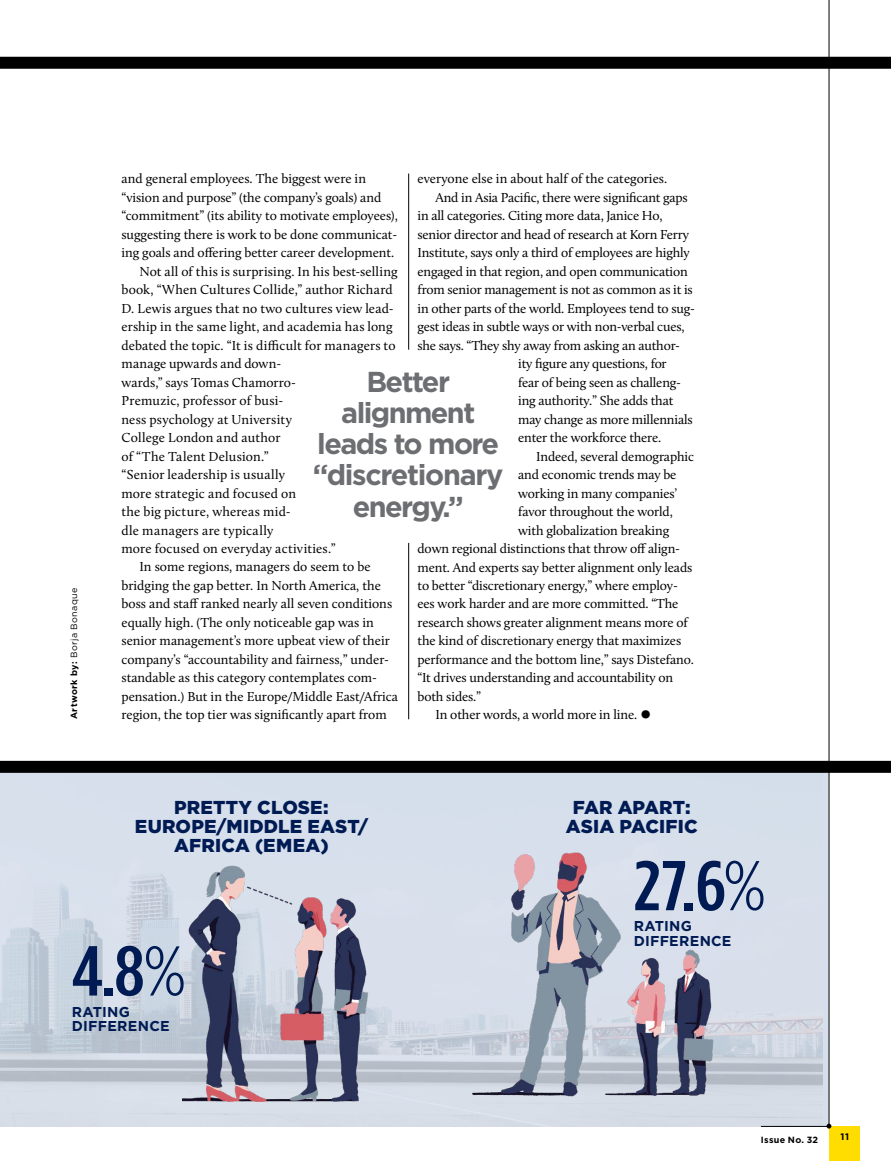
<style>
.page{position:relative;width:891px;height:1161px;background:#fff}
.page>*{position:absolute;margin:0;border:0;box-sizing:border-box;transform-origin:0 0}
.t1{font:500 70.35px "Gotham Condensed";color:#001b53;scale:1.2 1}
.t2{font:30px "Calluna";color:#000}
.t3{font:700 28.8px/31.2px "Gotham";letter-spacing:-.055em;color:#6d6e71;text-align:center}
.t4{font:900 18.75px/18.8px "Gotham";letter-spacing:.01em;color:#001b53;text-align:center}
.t5{font:700 14.25px/14.7px "Gotham";letter-spacing:.015em;color:#001b53}
.t6{font:13.5px "Calluna";letter-spacing:-.005em;color:#000}
.t7{font:13.5px "Calluna";letter-spacing:.015em;color:#000}
.t8{font:13.5px "Calluna";letter-spacing:.02em;color:#000}
.t9{font:13.5px "Calluna";letter-spacing:.025em;color:#000}
.t10{font:700 9.45px "Gotham";color:#000}
.t11{font:9px "Gotham";letter-spacing:.05em;color:#000}
.t12{font:700 9px "Gotham";letter-spacing:.03em;color:#000}
.s1{font-weight:700}
.s2{font-size:58.35px}
.s3{font-weight:300}
</style>
<div class="page">
<img style="left:0;top:773px;width:822px;height:354px">
<div style="left:0;top:57px;width:891px;height:12px;background:#000"></div>
<div style="left:0;top:761px;width:891px;height:12px;background:#000"></div>
<div style="left:829px;top:1126px;width:31px;height:35px;background:#fd0"></div>
<hr style="left:829px;top:0;width:1px;height:1126px;background:#000">
<hr style="left:761px;top:1126px;width:68px;height:1px;background:#000">
<svg style="left:827px;top:1124px;width:4px;height:5px"></svg>
<hr style="left:408px;top:174px;width:1px;height:176px;background:#000">
<hr style="left:408px;top:543px;width:1px;height:176px;background:#000">
<img style="left:183px;top:845px;width:228px;height:278px">
<img style="left:453px;top:840px;width:342px;height:279px">
<p class="t11" style="left:69px;top:719px;width:133px;rotate:-90deg"><span class="s1">Artwork by:</span> Borja Bonaque</p>
<p class="t6" style="left:122px;top:171px;width:246px">and general employees. The biggest were in</p>
<p class="t6" style="left:122px;top:189px;width:261px">“vision and purpose” (the company’s goals) and</p>
<p class="t6" style="left:122px;top:208px;width:278px">“commitment” (its ability to motivate employees),</p>
<p class="t6" style="left:122px;top:226px;width:277px">suggesting there is work to be done communicat-</p>
<p class="t6" style="left:122px;top:245px;width:274px">ing goals and offering better career development.</p>
<p class="t7" style="left:139px;top:263px;width:260px">Not all of this is surprising. In his best-selling</p>
<p class="t6" style="left:122px;top:282px;width:273px">book, “When Cultures Collide,” author Richard</p>
<p class="t7" style="left:122px;top:300px;width:274px">D. Lewis argues that no two cultures view lead-</p>
<p class="t6" style="left:122px;top:319px;width:273px">ership in the same light, and academia has long</p>
<p class="t6" style="left:122px;top:337px;width:276px">debated the topic. “It is difficult for managers to</p>
<p class="t6" style="left:122px;top:355px;width:161px">manage upwards and down-</p>
<p class="t6" style="left:122px;top:374px;width:176px">wards,” says Tomas Chamorro-</p>
<p class="t6" style="left:122px;top:392px;width:164px">Premuzic, professor of busi-</p>
<p class="t6" style="left:122px;top:411px;width:172px">ness psychology at University</p>
<p class="t6" style="left:122px;top:429px;width:161px">College London and author</p>
<p class="t6" style="left:122px;top:448px;width:149px">of “The Talent Delusion.”</p>
<p class="t8" style="left:122px;top:466px;width:165px">“Senior leadership is usually</p>
<p class="t7" style="left:122px;top:485px;width:176px">more strategic and focused on</p>
<p class="t6" style="left:122px;top:503px;width:171px">the big picture, whereas mid-</p>
<p class="t9" style="left:122px;top:522px;width:153px">dle managers are typically</p>
<p class="t7" style="left:122px;top:540px;width:216px">more focused on everyday activities.”</p>
<p class="t6" style="left:139px;top:559px;width:233px">In some regions, managers do seem to be</p>
<p class="t6" style="left:122px;top:577px;width:261px">bridging the gap better. In North America, the</p>
<p class="t6" style="left:122px;top:596px;width:272px">boss and staff ranked nearly all seven conditions</p>
<p class="t6" style="left:122px;top:614px;width:254px">equally high. (The only noticeable gap was in</p>
<p class="t6" style="left:122px;top:633px;width:270px">senior management’s more upbeat view of their</p>
<p class="t6" style="left:122px;top:651px;width:269px">company’s “accountability and fairness,” under-</p>
<p class="t6" style="left:122px;top:670px;width:257px">standable as this category contemplates com-</p>
<p class="t6" style="left:122px;top:688px;width:278px">pensation.) But in the Europe/Middle East/Africa</p>
<p class="t6" style="left:122px;top:707px;width:267px">region, the top tier was significantly apart from</p>
<p class="t6" style="left:418px;top:171px;width:251px">everyone else in about half of the categories.</p>
<p class="t6" style="left:435px;top:189px;width:254px">And in Asia Pacific, there were significant gaps</p>
<p class="t6" style="left:418px;top:208px;width:246px">in all categories. Citing more data, Janice Ho,</p>
<p class="t6" style="left:418px;top:226px;width:273px">senior director and head of research at Korn Ferry</p>
<p class="t6" style="left:418px;top:245px;width:274px">Institute, says only a third of employees are highly</p>
<p class="t6" style="left:418px;top:263px;width:272px">engaged in that region, and open communication</p>
<p class="t6" style="left:418px;top:282px;width:277px">from senior management is not as common as it is</p>
<p class="t6" style="left:418px;top:300px;width:279px">in other parts of the world. Employees tend to sug-</p>
<p class="t6" style="left:418px;top:319px;width:269px">gest ideas in subtle ways or with non-verbal cues,</p>
<p class="t6" style="left:418px;top:337px;width:264px">she says. “They shy away from asking an author-</p>
<p class="t6" style="left:518px;top:356px;width:150px">ity figure any questions, for</p>
<p class="t6" style="left:518px;top:374px;width:164px">fear of being seen as challeng-</p>
<p class="t6" style="left:518px;top:392px;width:157px">ing authority.” She adds that</p>
<p class="t6" style="left:518px;top:411px;width:176px">may change as more millennials</p>
<p class="t6" style="left:518px;top:429px;width:145px">enter the workforce there.</p>
<p class="t6" style="left:536px;top:448px;width:159px">Indeed, several demographic</p>
<p class="t6" style="left:518px;top:466px;width:160px">and economic trends may be</p>
<p class="t6" style="left:518px;top:485px;width:161px">working in many companies’</p>
<p class="t6" style="left:518px;top:503px;width:156px">favor throughout the world,</p>
<p class="t6" style="left:518px;top:522px;width:153px">with globalization breaking</p>
<p class="t6" style="left:418px;top:540px;width:264px">down regional distinctions that throw off align-</p>
<p class="t6" style="left:418px;top:559px;width:276px">ment. And experts say better alignment only leads</p>
<p class="t6" style="left:418px;top:577px;width:262px">to better “discretionary energy,” where employ-</p>
<p class="t6" style="left:418px;top:596px;width:263px">ees work harder and are more committed. “The</p>
<p class="t6" style="left:418px;top:614px;width:272px">research shows greater alignment means more of</p>
<p class="t6" style="left:418px;top:633px;width:265px">the kind of discretionary energy that maximizes</p>
<p class="t6" style="left:418px;top:651px;width:278px">performance and the bottom line,” says Distefano.</p>
<p class="t6" style="left:418px;top:670px;width:257px">“It drives understanding and accountability on</p>
<p class="t6" style="left:418px;top:688px;width:65px">both sides.”</p>
<p class="t6" style="left:435px;top:707px;width:203px">In other words, a world more in line.</p>
<h2 class="t2" style="left:640px;top:694px;width:13px">•</h2>
<h3 class="t3" style="left:313px;top:365px;width:192px">Better alignment leads to more “discretionary energy.”</h3>
<h3 class="t4" style="left:135px;top:798px;width:235px">PRETTY CLOSE:<br>EUROPE/MIDDLE EAST/<br>AFRICA (EMEA)</h3>
<h3 class="t4" style="left:566px;top:798px;width:133px">FAR APART:<br>ASIA PACIFIC</h3>
<h1 class="t1" style="left:72px;top:932px;width:97px">4<span class="s2">.</span>8<span class="s3">%</span></h1>
<p class="t5" style="left:72px;top:1004px;width:99px">RATING<br>DIFFERENCE</p>
<h1 class="t1" style="left:633px;top:847px;width:112px">27<span class="s2">.</span>6<span class="s3">%</span></h1>
<p class="t5" style="left:634px;top:919px;width:99px">RATING<br>DIFFERENCE</p>
<p class="t12" style="left:761px;top:1135px;width:59px">Issue No. 32</p>
<p class="t10" style="left:841px;top:1132px;width:10px">11</p>
</div>
